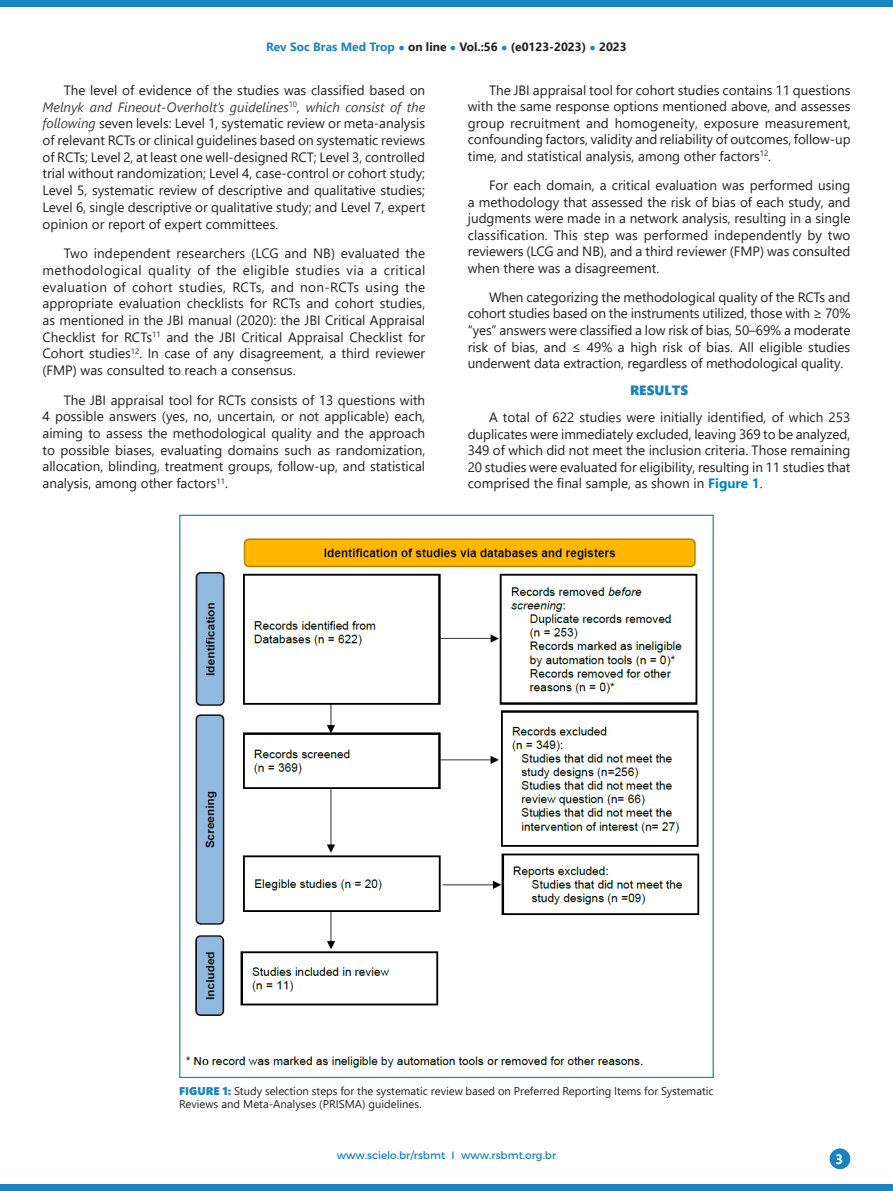
<style>
.page{position:relative;width:893px;height:1191px;background:#fff}
.page>*{position:absolute;margin:0;border:0;box-sizing:border-box;transform-origin:0 0}
.normal_1_5{font:13.5px/16.6px "Segoe UI";color:#231f20;text-align:justify}
.SEÇÃO{font:13.5px "Segoe UI Black";color:#1a84bf}
.t1{font:700 13.5px "Ebrima";color:#fff}
.cabecalho{font:700 12px "Segoe UI";color:#231f20}
.FIGURA{font:11.25px/13.5px "Segoe UI";color:#231f20}
.t2{font:10.5px "Montserrat";color:#1a84bf}
.s1{color:#1a84bf}
.s2{font-weight:400;font-size:10.5px;color:#1a84bf}
.s3{font-style:italic;color:#404040}
.s4{font-weight:700;color:#0084c0}
.s5{font-family:"Segoe UI Black";color:#1a84bf}
</style>
<div class="page">
<div style="left:0;top:0;width:893px;height:6px;background:#1a84bf"></div>
<div style="left:0;top:1184px;width:893px;height:7px;background:#1a84bf"></div>
<div style="left:830px;top:1148px;width:20px;height:21px;background:#1a84bf;border-radius:50%"></div>
<img style="left:185px;top:538px;width:515px;height:530px">
<p class="cabecalho" style="left:266px;top:35px;width:362px"><span class="s1">Rev Soc Bras Med Trop</span> <span class="s2">●</span> on line <span class="s2">●</span> Vol.:56 <span class="s2">●</span> (e0123-2023) <span class="s2">●</span> 2023</p>
<p class="normal_1_5" style="left:43px;top:81px;width:384px;text-indent:21px">The level of evidence of the studies was classified based on <span class="s3">Melnyk and Fineout-Overholt’s guidelines</span><sup>10</sup><span class="s3">, which consist of the following</span> seven levels: Level 1, systematic review or meta-analysis of relevant RCTs or clinical guidelines based on systematic reviews of RCTs; Level 2, at least one well-designed RCT; Level 3, controlled trial without randomization; Level 4, case-control or cohort study; Level 5, systematic review of descriptive and qualitative studies; Level 6, single descriptive or qualitative study; and Level 7, expert opinion or report of expert committees.</p>
<p class="normal_1_5" style="left:43px;top:244px;width:384px;text-indent:21px">Two independent researchers (LCG and NB) evaluated the methodological quality of the eligible studies via a critical evaluation of cohort studies, RCTs, and non-RCTs using the appropriate evaluation checklists for RCTs and cohort studies, as mentioned in the JBI manual (2020): the JBI Critical Appraisal Checklist for RCTs<sup>11</sup> and the JBI Critical Appraisal Checklist for Cohort studies<sup>12</sup>. In case of any disagreement, a third reviewer (FMP) was consulted to reach a consensus.</p>
<p class="normal_1_5" style="left:43px;top:390px;width:384px;text-indent:21px">The JBI appraisal tool for RCTs consists of 13 questions with 4 possible answers (yes, no, uncertain, or not applicable) each, aiming to assess the methodological quality and the approach to possible biases, evaluating domains such as randomization, allocation, blinding, treatment groups, follow-up, and statistical analysis, among other factors<sup>11</sup>.</p>
<p class="normal_1_5" style="left:468px;top:81px;width:384px;text-indent:21px">The JBI appraisal tool for cohort studies contains 11 questions with the same response options mentioned above, and assesses group recruitment and homogeneity, exposure measurement, confounding factors, validity and reliability of outcomes, follow-up time, and statistical analysis, among other factors<sup>12</sup>.</p>
<p class="normal_1_5" style="left:468px;top:176px;width:384px;text-indent:21px">For each domain, a critical evaluation was performed using a methodology that assessed the risk of bias of each study, and judgments were made in a network analysis, resulting in a single classification. This step was performed independently by two reviewers (LCG and NB), and a third reviewer (FMP) was consulted when there was a disagreement.</p>
<p class="normal_1_5" style="left:468px;top:288px;width:384px;text-indent:21px">When categorizing the methodological quality of the RCTs and cohort studies based on the instruments utilized, those with ≥ 70% “yes” answers were classified a low risk of bias, 50–69% a moderate risk of bias, and ≤ 49% a high risk of bias. All eligible studies underwent data extraction, regardless of methodological quality.</p>
<p class="SEÇÃO" style="left:630px;top:380px;width:59px">RESULTS</p>
<p class="normal_1_5" style="left:468px;top:408px;width:384px;text-indent:21px">A total of 622 studies were initially identified, of which 253 duplicates were immediately excluded, leaving 369 to be analyzed, 349 of which did not meet the inclusion criteria. Those remaining 20 studies were evaluated for eligibility, resulting in 11 studies that comprised the final sample, as shown in <span class="s4">Figure 1</span>.</p>
<p class="FIGURA" style="left:179px;top:1083px;width:536px"><span class="s5">FIGURE 1:</span> Study selection steps for the systematic review based on Preferred Reporting Items for Systematic<br>Reviews and Meta-Analyses (PRISMA) guidelines.</p>
<p class="t2" style="left:337px;top:1146px;width:221px">www.scielo.br/rsbmt I www.rsbmt.org.br</p>
<p class="t1" style="left:835px;top:1148px;width:9px">3</p>
</div>
